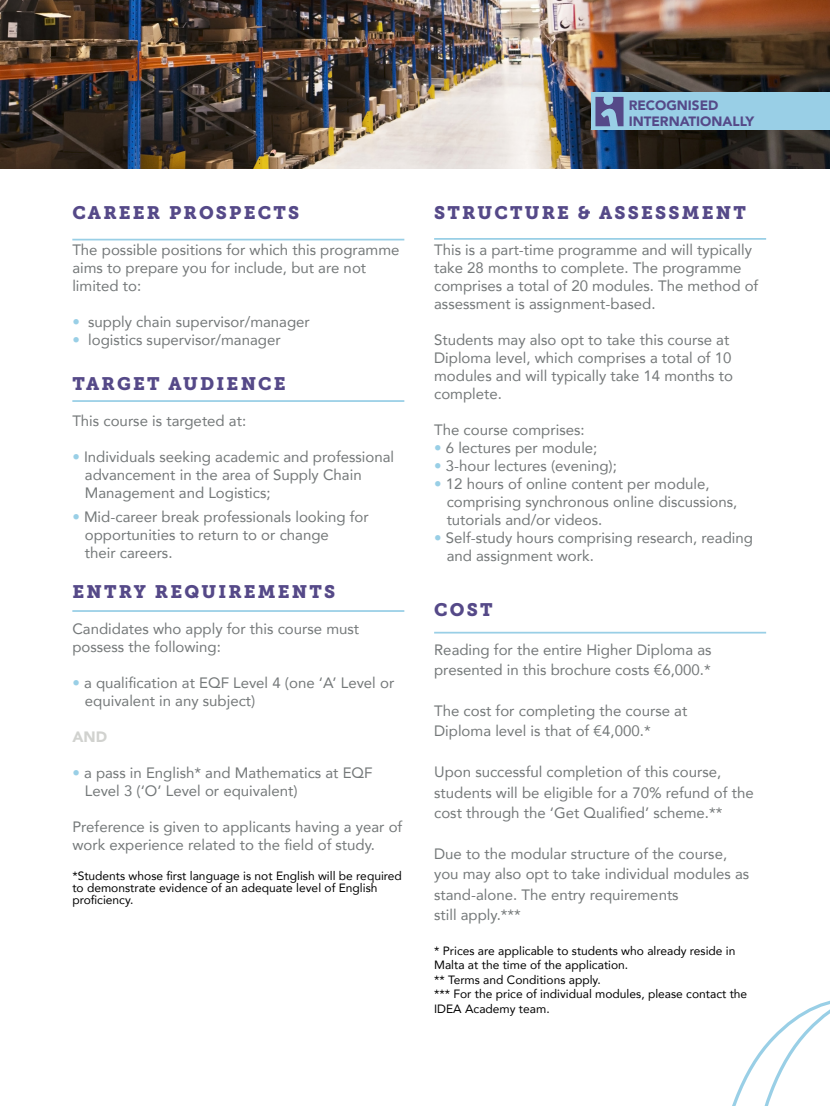
<style>
.page{position:relative;width:830px;height:1106px;background:#fff}
.page>*{position:absolute;margin:0;border:0;box-sizing:border-box;transform-origin:0 0}
.t1{font:18px "Museo Slab 900";letter-spacing:.12em;color:#554988}
.t2{font:15px/18px "Avenir";color:#747879}
.t3{font:900 15px "Avenir";color:#d1d2cf}
.t4{font:900 13.5px/16.2px "Avenir";color:#554988}
.t5{font:12px/12px "Avenir";color:#000}
.s1{color:#99cfe6}
.s2{color:#fff}
</style>
<div class="page">
<img style="left:0;top:0;width:829px;height:169px">
<hr style="left:72px;top:239px;width:332px;height:1px;background:#99cfe6">
<hr style="left:72px;top:610px;width:332px;height:2px;background:#99cfe6">
<hr style="left:434px;top:238px;width:331px;height:2px;background:#99cfe6">
<hr style="left:72px;top:400px;width:332px;height:2px;background:#99cfe6">
<svg style="left:732px;top:1001px;width:97px;height:105px"></svg>
<hr style="left:434px;top:632px;width:331px;height:1px;background:#99cfe6">
<div style="left:591px;top:92px;width:238px;height:38px;background:#99cfe6"></div>
<svg style="left:595px;top:97px;width:28px;height:29px"></svg>
<p class="t4" style="left:628px;top:96px;width:127px">RECOGNISED<br>INTERNATIONALLY</p>
<p class="t1" style="left:72px;top:203px;width:228px">CAREER PROSPECTS</p>
<p class="t2" style="left:72px;top:241px;width:328px">The possible positions for which this programme aims to prepare you for include, but are not limited to:</p>
<p class="t2" style="left:72px;top:313px;width:239px"><span class="s1">•</span> supply chain supervisor/manager</p>
<p class="t2" style="left:72px;top:331px;width:210px"><span class="s1">•</span> logistics supervisor/manager</p>
<p class="t1" style="left:72px;top:373px;width:215px">TARGET AUDIENCE</p>
<p class="t2" style="left:72px;top:411px;width:175px">This course is targeted at:</p>
<p class="t2" style="left:72px;top:447px;width:323px"><span class="s1">•</span> Individuals seeking academic and professional</p>
<p class="t2" style="left:85px;top:465px;width:278px">advancement in the area of Supply Chain</p>
<p class="t2" style="left:85px;top:483px;width:187px">Management and Logistics;</p>
<p class="t2" style="left:72px;top:507px;width:297px"><span class="s1">•</span> Mid-career break professionals looking for</p>
<p class="t2" style="left:85px;top:525px;width:245px">opportunities to return to or change</p>
<p class="t2" style="left:85px;top:543px;width:89px">their careers.</p>
<p class="t1" style="left:72px;top:581px;width:264px">ENTRY REQUIREMENTS</p>
<p class="t2" style="left:72px;top:619px;width:288px">Candidates who apply for this course must possess the following:</p>
<p class="t2" style="left:72px;top:673px;width:323px"><span class="s1">•</span> a qualification at EQF Level 4 (one ‘A’ Level or</p>
<p class="t2" style="left:85px;top:691px;width:172px">equivalent in any subject)</p>
<p class="t3" style="left:72px;top:724px;width:36px">AND</p>
<p class="t2" style="left:72px;top:763px;width:301px"><span class="s1">•</span> a pass in English* and Mathematics at EQF</p>
<p class="t2" style="left:85px;top:781px;width:214px">Level 3 (‘O’ Level or equivalent)</p>
<p class="t2" style="left:72px;top:817px;width:331px">Preference is given to applicants having a year of work experience related to the field of study.</p>
<p class="t5" style="left:72px;top:870px;width:331px">*Students whose first language is not English will be required to demonstrate evidence of an adequate level of English proficiency.</p>
<p class="t1" style="left:434px;top:202px;width:313px">STRUCTURE &amp; ASSESSMENT</p>
<p class="t2" style="left:434px;top:240px;width:319px">This is a part-time programme and will typically</p>
<p class="t2" style="left:434px;top:258px;width:309px">take 28 months to complete. The programme</p>
<p class="t2" style="left:434px;top:276px;width:325px">comprises a total of 20 modules. The method of</p>
<p class="t2" style="left:434px;top:294px;width:223px">assessment is assignment-based.</p>
<p class="t2" style="left:434px;top:330px;width:296px">Students may also opt to take this course at</p>
<p class="t2" style="left:434px;top:348px;width:299px">Diploma level, which comprises a total of 10</p>
<p class="t2" style="left:434px;top:366px;width:300px">modules and will typically take 14 months to</p>
<p class="t2" style="left:434px;top:384px;width:69px">complete.</p>
<p class="t2" style="left:434px;top:420px;width:152px">The course comprises:</p>
<p class="t2" style="left:434px;top:438px;width:165px"><span class="s1">•</span> 6 lectures per module;</p>
<p class="t2" style="left:434px;top:456px;width:184px"><span class="s1">•</span> 3-hour lectures (evening);</p>
<p class="t2" style="left:434px;top:474px;width:277px"><span class="s1">•</span> 12 hours of online content per module,</p>
<p class="t2" style="left:438px;top:492px;width:300px"><span class="s2">..</span>comprising synchronous online discussions,</p>
<p class="t2" style="left:438px;top:510px;width:165px"><span class="s2">..</span>tutorials and/or videos.</p>
<p class="t2" style="left:434px;top:528px;width:320px"><span class="s1">•</span> Self-study hours comprising research, reading <span class="s2">...</span>and assignment work.</p>
<p class="t1" style="left:434px;top:599px;width:60px">COST</p>
<p class="t2" style="left:434px;top:640px;width:279px">Reading for the entire Higher Diploma as</p>
<p class="t2" style="left:434px;top:660px;width:278px">presented in this brochure costs €6,000.*</p>
<p class="t2" style="left:434px;top:701px;width:254px">The cost for completing the course at</p>
<p class="t2" style="left:434px;top:721px;width:218px">Diploma level is that of €4,000.*</p>
<p class="t2" style="left:434px;top:762px;width:288px">Upon successful completion of this course,</p>
<p class="t2" style="left:434px;top:783px;width:321px">students will be eligible for a 70% refund of the</p>
<p class="t2" style="left:434px;top:803px;width:289px">cost through the ‘Get Qualified’ scheme.**</p>
<p class="t2" style="left:434px;top:844px;width:294px">Due to the modular structure of the course,</p>
<p class="t2" style="left:434px;top:864px;width:316px">you may also opt to take individual modules as</p>
<p class="t2" style="left:434px;top:885px;width:246px">stand-alone. The entry requirements</p>
<p class="t2" style="left:434px;top:905px;width:88px">still apply.***</p>
<p class="t5" style="left:434px;top:943px;width:303px;line-height:14.4px">* Prices are applicable to students who already reside in<br>Malta at the time of the application.</p>
<p class="t5" style="left:434px;top:973px;width:168px">** Terms and Conditions apply.</p>
<p class="t5" style="left:434px;top:986px;width:314px;line-height:14.4px">*** For the price of individual modules, please contact the<br>IDEA Academy team.</p>
</div>
